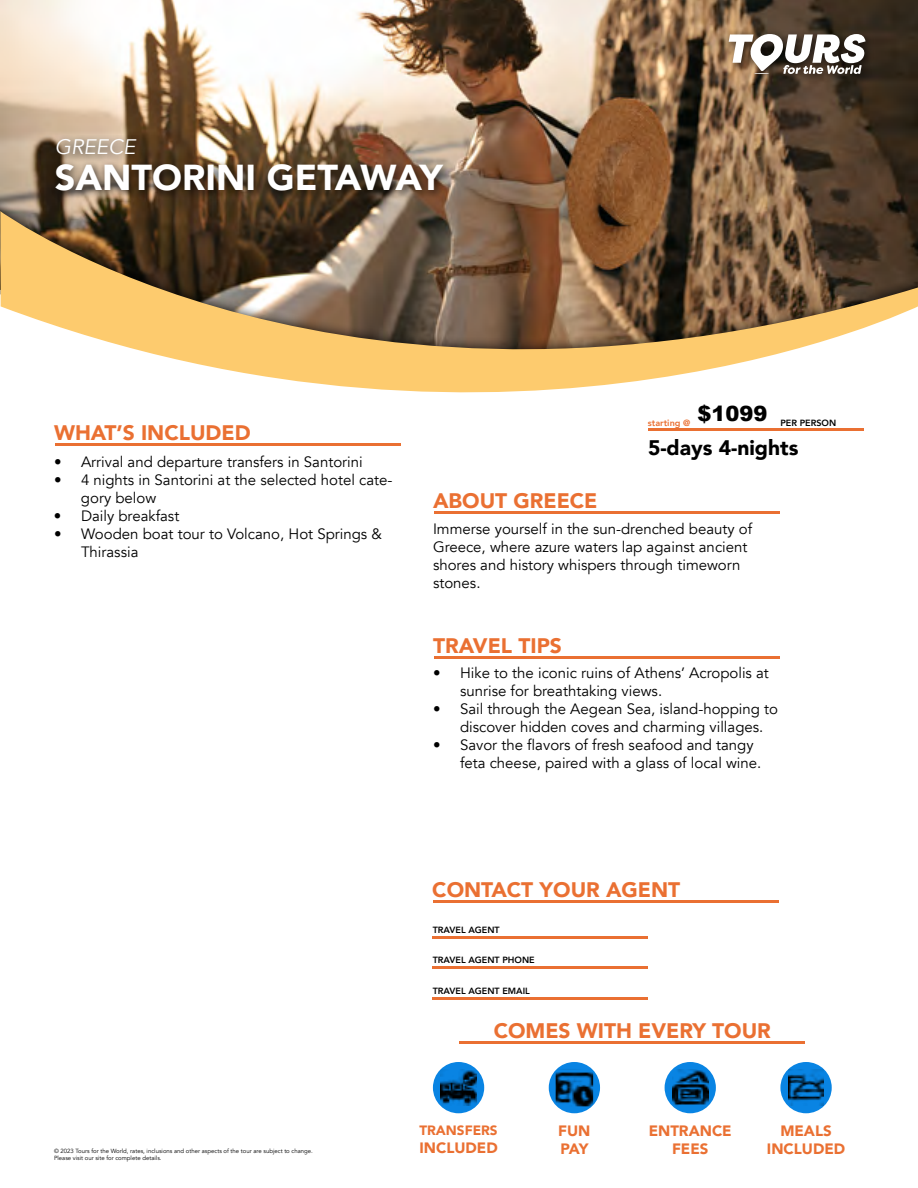
<style>
.page{position:relative;width:918px;height:1188px;background:#fff}
.page>*{position:absolute;margin:0;border:0;box-sizing:border-box;transform-origin:0 0}
.t1{font:900 36px "Avenir";color:#fff}
.t2{font:900 21px "Avenir";color:#ea7032}
.t3{font:900 21px "Avenir";color:#000}
.t4{font:italic 21px "Avenir";color:#fff}
.t5{font:900 21px "Arial";color:#000}
.t6{font:15px/18px "Avenir";color:#000}
.t7{font:900 15px/18px "Avenir";color:#ea7032}
.t8{font:900 13.5px "Avenir";color:#ea7032}
.t9{font:800 9px "Avenir";color:#000}
.t10{font:800 9px "Avenir";color:#ea7032}
.t11{font:6px/7.2px "Avenir";color:#000}
</style>
<div class="page">
<img style="left:0;top:0;width:918px;height:199px">
<svg style="left:0;top:199px;width:918px;height:12px;background:#6e543b"></svg>
<svg style="left:0;top:211px;width:918px;height:220px"></svg>
<div style="left:723px;top:28px;width:151px;height:56px;background:#000;opacity:.75"></div>
<svg style="left:729px;top:34px;width:137px;height:40px"></svg>
<div style="left:50px;top:135px;width:96px;height:30px;background:#000;opacity:.75"></div>
<hr style="left:55px;top:443px;width:346px;height:3px;background:#ea7032">
<hr style="left:434px;top:511px;width:346px;height:3px;background:#ea7032">
<hr style="left:434px;top:656px;width:346px;height:3px;background:#ea7032">
<hr style="left:648px;top:429px;width:215px;height:2px;background:#ea7032">
<hr style="left:433px;top:936px;width:215px;height:3px;background:#ea7032">
<hr style="left:433px;top:966px;width:215px;height:3px;background:#ea7032">
<hr style="left:433px;top:997px;width:215px;height:3px;background:#ea7032">
<hr style="left:459px;top:1041px;width:346px;height:3px;background:#ea7032">
<hr style="left:433px;top:900px;width:346px;height:2px;background:#ea7032">
<div style="left:433px;top:1062px;width:51px;height:51px;background:#0984e3;border-radius:50%"></div>
<img style="left:441px;top:1070px;width:35px;height:35px">
<svg style="left:549px;top:1062px;width:51px;height:51px"></svg>
<img style="left:556px;top:1069px;width:37px;height:37px">
<div style="left:665px;top:1062px;width:51px;height:51px;background:#0984e3;border-radius:50%"></div>
<img style="left:672px;top:1070px;width:36px;height:35px">
<div style="left:780px;top:1062px;width:52px;height:51px;background:#0984e3;border-radius:50%"></div>
<img style="left:788px;top:1070px;width:36px;height:35px">
<div style="left:50px;top:160px;width:403px;height:41px;background:#000;opacity:.75"></div>
<h2 class="t4" style="left:55px;top:134px;width:82px">GREECE</h2>
<h1 class="t1" style="left:55px;top:146px;width:390px">SANTORINI GETAWAY</h1>
<h2 class="t5" style="left:697px;top:398px;width:72px">$1099</h2>
<h2 class="t3" style="left:648px;top:430px;width:152px">5-days 4-nights</h2>
<p class="t9" style="left:780px;top:415px;width:57px">PER PERSON</p>
<p class="t10" style="left:648px;top:415px;width:44px">starting @</p>
<h2 class="t2" style="left:54px;top:415px;width:198px">WHAT’S INCLUDED</h2>
<p class="t6" style="left:54px;top:454px;width:310px">• Arrival and departure transfers in Santorini</p>
<p class="t6" style="left:81px;top:472px;width:313px;text-indent:-27px">• 4 nights in Santorini at the selected hotel cate&shy;gory below</p>
<p class="t6" style="left:54px;top:508px;width:127px">• Daily breakfast</p>
<p class="t6" style="left:81px;top:526px;width:303px;text-indent:-27px">• Wooden boat tour to Volcano, Hot Springs &amp;<br>Thirassia</p>
<p class="t6" style="left:433px;top:520px;width:321px">Immerse yourself in the sun-drenched beauty of Greece, where azure waters lap against ancient shores and history whispers through timeworn stones.</p>
<h2 class="t2" style="left:433px;top:483px;width:166px">ABOUT GREECE</h2>
<h2 class="t2" style="left:433px;top:628px;width:130px">TRAVEL TIPS</h2>
<p class="t6" style="left:460px;top:665px;width:310px;text-indent:-27px">• Hike to the iconic ruins of Athens’ Acropolis at sunrise for breathtaking views.</p>
<p class="t6" style="left:460px;top:701px;width:320px;text-indent:-27px">• Sail through the Aegean Sea, island-hopping to discover hidden coves and charming villages.</p>
<p class="t6" style="left:460px;top:737px;width:303px;text-indent:-27px">• Savor the flavors of fresh seafood and tangy feta cheese, paired with a glass of local wine.</p>
<h2 class="t2" style="left:432px;top:872px;width:250px">CONTACT YOUR AGENT</h2>
<p class="t9" style="left:433px;top:923px;width:68px">TRAVEL AGENT</p>
<p class="t9" style="left:433px;top:953px;width:103px">TRAVEL AGENT PHONE</p>
<p class="t9" style="left:433px;top:984px;width:99px">TRAVEL AGENT EMAIL</p>
<h2 class="t2" style="left:494px;top:1013px;width:279px">COMES WITH EVERY TOUR</h2>
<p class="t8" style="left:419px;top:1119px;width:80px">TRANSFERS</p>
<p class="t7" style="left:419px;top:1138px;width:80px">INCLUDED</p>
<p class="t7" style="left:558px;top:1122px;width:34px">FUN<br>PAY</p>
<p class="t7" style="left:649px;top:1122px;width:85px;text-align:center">ENTRANCE<br>FEES</p>
<p class="t7" style="left:780px;top:1122px;width:53px">MEALS</p>
<p class="t11" style="left:54px;top:1147px;width:260px">© 2023 Tours for the World, rates, inclusions and other aspects of the tour are subject to change.<br>Please visit our site for complete details.</p>
<p class="t7" style="left:767px;top:1140px;width:80px">INCLUDED</p>
</div>
